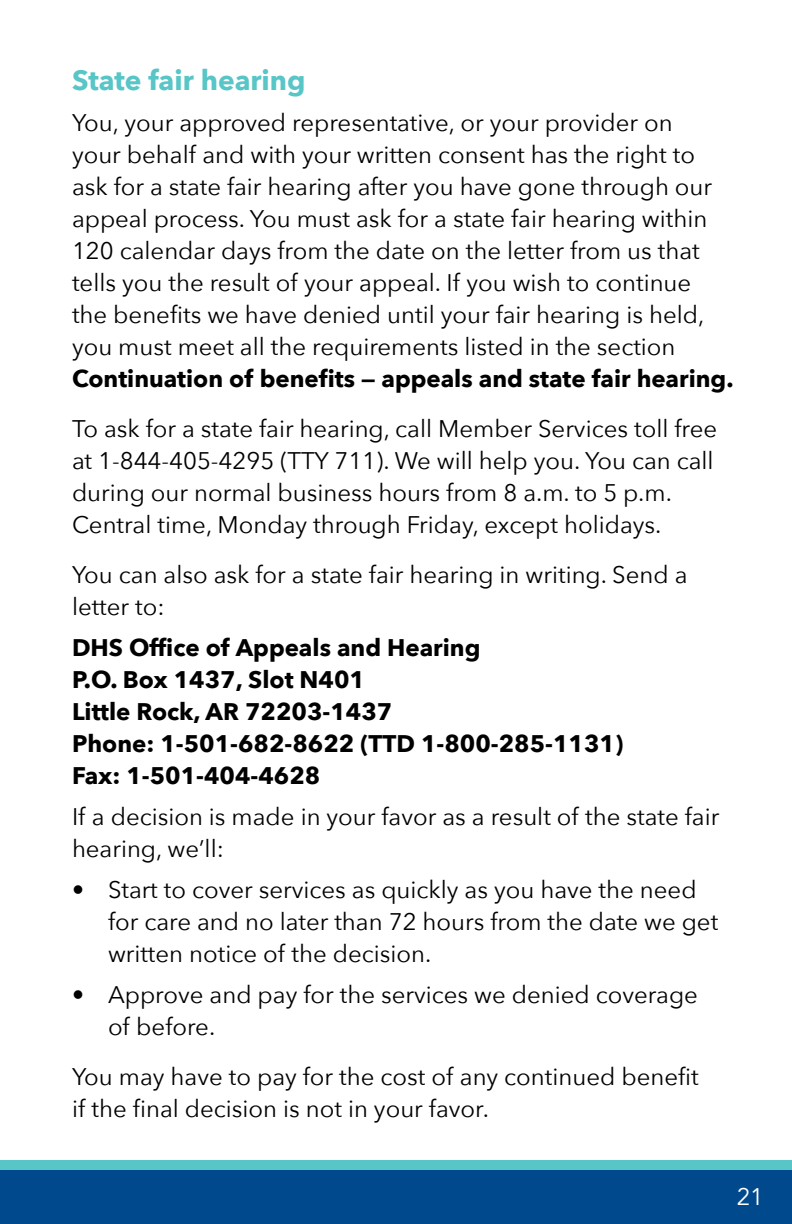
<style>
.page{position:relative;width:792px;height:1224px;background:#fff}
.page>*{position:absolute;margin:0;border:0;box-sizing:border-box;transform-origin:0 0}
.t1{font:700 28px "Avenir Next";color:#58c5c7}
.t2{font:24px/32px "Avenir Next";color:#000}
.t3{font:700 24px "Avenir Next";color:#000}
.t4{font:24px "Avenir";color:#fff}
.s1{font-weight:700}
</style>
<div class="page">
<div style="left:0;top:1160px;width:792px;height:64px;background:#58c5c7"></div>
<div style="left:0;top:1170px;width:792px;height:54px;background:#00498d"></div>
<h3 class="t1" style="left:72px;top:56px;width:235px">State fair hearing</h3>
<p class="t2" style="left:72px;top:106px;width:663px">You, your approved representative, or your provider on<br>your behalf and with your written consent has the right to ask for a state fair hearing after you have gone through our appeal process. You must ask for a state fair hearing within 120 calendar days from the date on the letter from us that tells you the result of your appeal. If you wish to continue<br>the benefits we have denied until your fair hearing is held, you must meet all the requirements listed in the section <span class="s1">Continuation of benefits — appeals and state fair hearing.</span></p>
<p class="t2" style="left:72px;top:412px;width:647px">To ask for a state fair hearing, call Member Services toll free at 1-844-405-4295 (TTY 711). We will help you. You can call during our normal business hours from 8 a.m. to 5 p.m.<br>Central time, Monday through Friday, except holidays.</p>
<p class="t2" style="left:72px;top:558px;width:617px">You can also ask for a state fair hearing in writing. Send a letter to:</p>
<p class="t3" style="left:72px;top:627px;width:410px">DHS Office of Appeals and Hearing</p>
<p class="t3" style="left:72px;top:659px;width:295px">P.O. Box 1437, Slot N401</p>
<p class="t3" style="left:72px;top:691px;width:322px">Little Rock, AR 72203-1437</p>
<p class="t3" style="left:72px;top:723px;width:553px">Phone: 1-501-682-8622 (TTD 1-800-285-1131)</p>
<p class="t3" style="left:72px;top:755px;width:250px">Fax: 1-501-404-4628</p>
<p class="t2" style="left:72px;top:799px;width:649px">If a decision is made in your favor as a result of the state fair hearing, we’ll:</p>
<p class="t2" style="left:108px;top:873px;width:612px;text-indent:-36px">• Start to cover services as quickly as you have the need for care and no later than 72 hours from the date we get written notice of the decision.</p>
<p class="t2" style="left:108px;top:978px;width:592px;text-indent:-36px">• Approve and pay for the services we denied coverage of before.</p>
<p class="t2" style="left:72px;top:1060px;width:628px">You may have to pay for the cost of any continued benefit if the final decision is not in your favor.</p>
<p class="t4" style="left:737px;top:1182px;width:28px">21</p>
</div>
